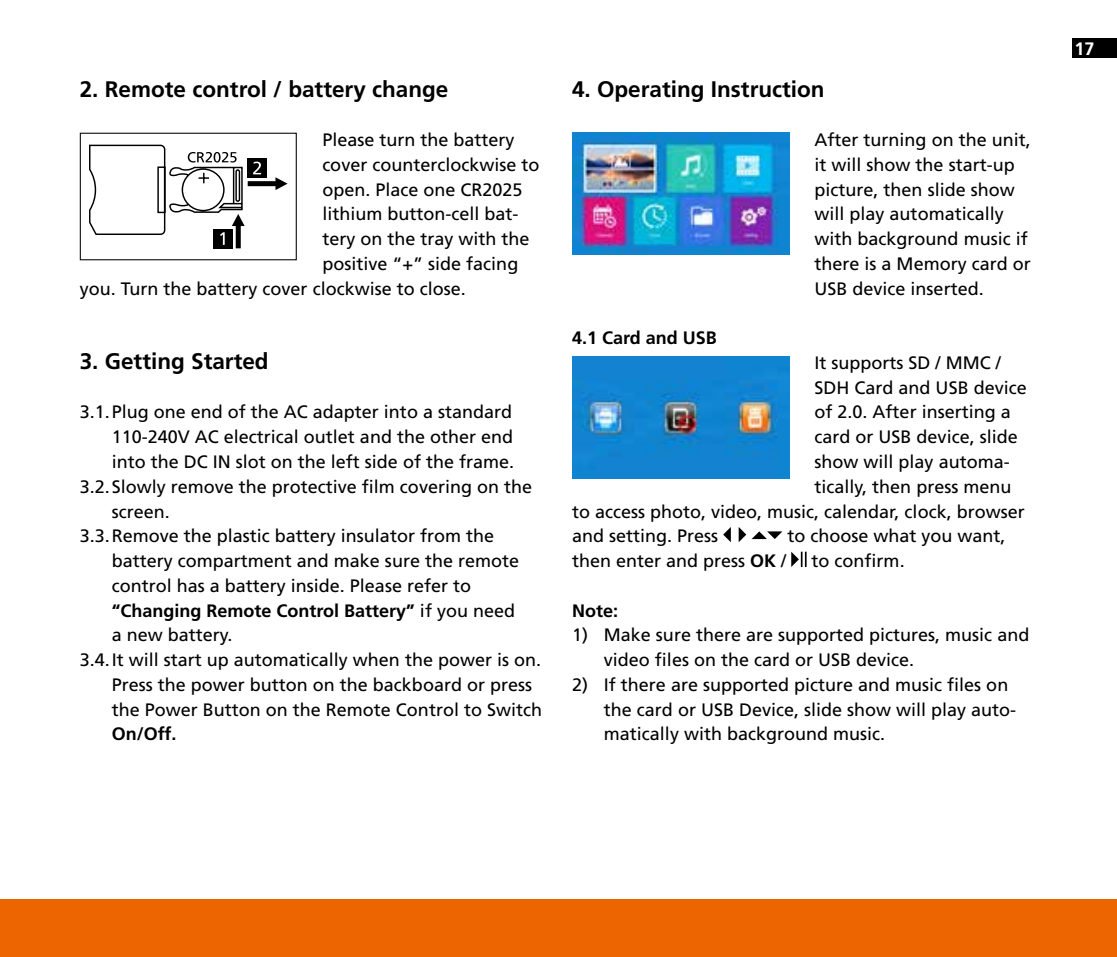
<style>
.page{position:relative;width:1117px;height:957px;background:#fff}
.page>*{position:absolute;margin:0;border:0;box-sizing:border-box;transform-origin:0 0}
.t1{font:700 22.5px "Frutiger LT";color:#000}
.t2{font:18px/24.8px "Frutiger LT";color:#000}
.t3{font:700 18px "Frutiger LT";color:#000}
.t4{font:700 18px "Frutiger LT";color:#fff}
.s1{font-weight:400}
.s2{font-weight:700}
</style>
<div class="page">
<div style="left:1071px;top:38px;width:45px;height:19px;background:#000"></div>
<svg style="left:723px;top:528px;width:7px;height:14px"></svg>
<svg style="left:738px;top:527px;width:44px;height:15px"></svg>
<svg style="left:791px;top:552px;width:15px;height:15px"></svg>
<div style="left:0;top:899px;width:1116px;height:58px;background:#ec6500"></div>
<div style="left:80px;top:133px;width:217px;height:127px;border:1px solid #000"></div>
<svg style="left:89px;top:144px;width:198px;height:104px"></svg>
<img style="left:572px;top:133px;width:216px;height:122px">
<img style="left:572px;top:356px;width:216px;height:122px">
<p class="t1" style="left:80px;top:76px;width:370px">2. Remote control / battery change</p>
<p class="t2" style="left:322px;top:128px;width:194px">Please turn the battery</p>
<p class="t2" style="left:322px;top:152px;width:219px">cover counterclockwise to</p>
<p class="t2" style="left:322px;top:177px;width:202px">open. Place one CR2025</p>
<p class="t2" style="left:322px;top:202px;width:198px">lithium button-cell bat-</p>
<p class="t2" style="left:322px;top:227px;width:209px">tery on the tray with the</p>
<p class="t2" style="left:322px;top:251px;width:197px">positive “+” side facing</p>
<p class="t2" style="left:80px;top:276px;width:384px">you. Turn the battery cover clockwise to close.</p>
<p class="t1" style="left:80px;top:348px;width:190px">3. Getting Started</p>
<p class="t2" style="left:80px;top:400px;width:433px">3. 1. Plug one end of the AC adapter into a standard</p>
<p class="t2" style="left:112px;top:425px;width:403px">110-240V AC electrical outlet and the other end</p>
<p class="t2" style="left:112px;top:449px;width:401px">into the DC IN slot on the left side of the frame.</p>
<p class="t2" style="left:80px;top:474px;width:453px">3.2. Slowly remove the protective film covering on the</p>
<p class="t2" style="left:112px;top:499px;width:57px">screen.</p>
<p class="t2" style="left:80px;top:524px;width:415px">3.3. Remove the plastic battery insulator from the</p>
<p class="t2" style="left:112px;top:548px;width:409px">battery compartment and make sure the remote</p>
<p class="t2" style="left:112px;top:573px;width:361px">control has a battery inside. Please refer to</p>
<p class="t3" style="left:112px;top:600px;width:405px">“Changing Remote Control Battery” <span class="s1">if you need</span></p>
<p class="t2" style="left:112px;top:623px;width:119px">a new battery.</p>
<p class="t2" style="left:80px;top:647px;width:460px">3.4. It will start up automatically when the power is on.</p>
<p class="t2" style="left:112px;top:672px;width:422px">Press the power button on the backboard or press</p>
<p class="t2" style="left:112px;top:697px;width:432px">the Power Button on the Remote Control to Switch</p>
<p class="t3" style="left:112px;top:723px;width:66px">On/Off.</p>
<p class="t1" style="left:572px;top:76px;width:254px">4. Operating Instruction</p>
<p class="t2" style="left:814px;top:128px;width:218px">After turning on the unit, it will show the start-up picture, then slide show will play automatically with background music if there is a Memory card or<br>USB device inserted.</p>
<p class="t3" style="left:572px;top:327px;width:146px">4.1 Card and USB</p>
<p class="t2" style="left:814px;top:350px;width:188px">It supports SD / MMC /</p>
<p class="t2" style="left:814px;top:375px;width:214px">SDH Card and USB device</p>
<p class="t2" style="left:814px;top:400px;width:198px">of 2.0. After inserting a</p>
<p class="t2" style="left:814px;top:425px;width:205px">card or USB device, slide</p>
<p class="t2" style="left:814px;top:449px;width:197px">show will play automa-</p>
<p class="t2" style="left:814px;top:474px;width:198px">tically, then press menu</p>
<p class="t2" style="left:572px;top:499px;width:454px">to access photo, video, music, calendar, clock, browser</p>
<p class="t2" style="left:572px;top:524px;width:148px">and setting. Press</p>
<p class="t2" style="left:787px;top:524px;width:220px">to choose what you want,</p>
<p class="t2" style="left:572px;top:548px;width:216px">then enter and press <span class="s2">OK</span> /</p>
<p class="t2" style="left:811px;top:548px;width:92px">to confirm.</p>
<p class="t3" style="left:572px;top:600px;width:48px">Note:</p>
<p class="t2" style="left:603px;top:623px;width:427px;text-indent:-32px">1) Make sure there are supported pictures, music and video files on the card or USB device.</p>
<p class="t2" style="left:603px;top:672px;width:414px;text-indent:-32px">2) If there are supported picture and music files on the card or USB Device, slide show will play auto&shy;matically with background music.</p>
<p class="t4" style="left:1074px;top:38px;width:22px">17</p>
</div>
